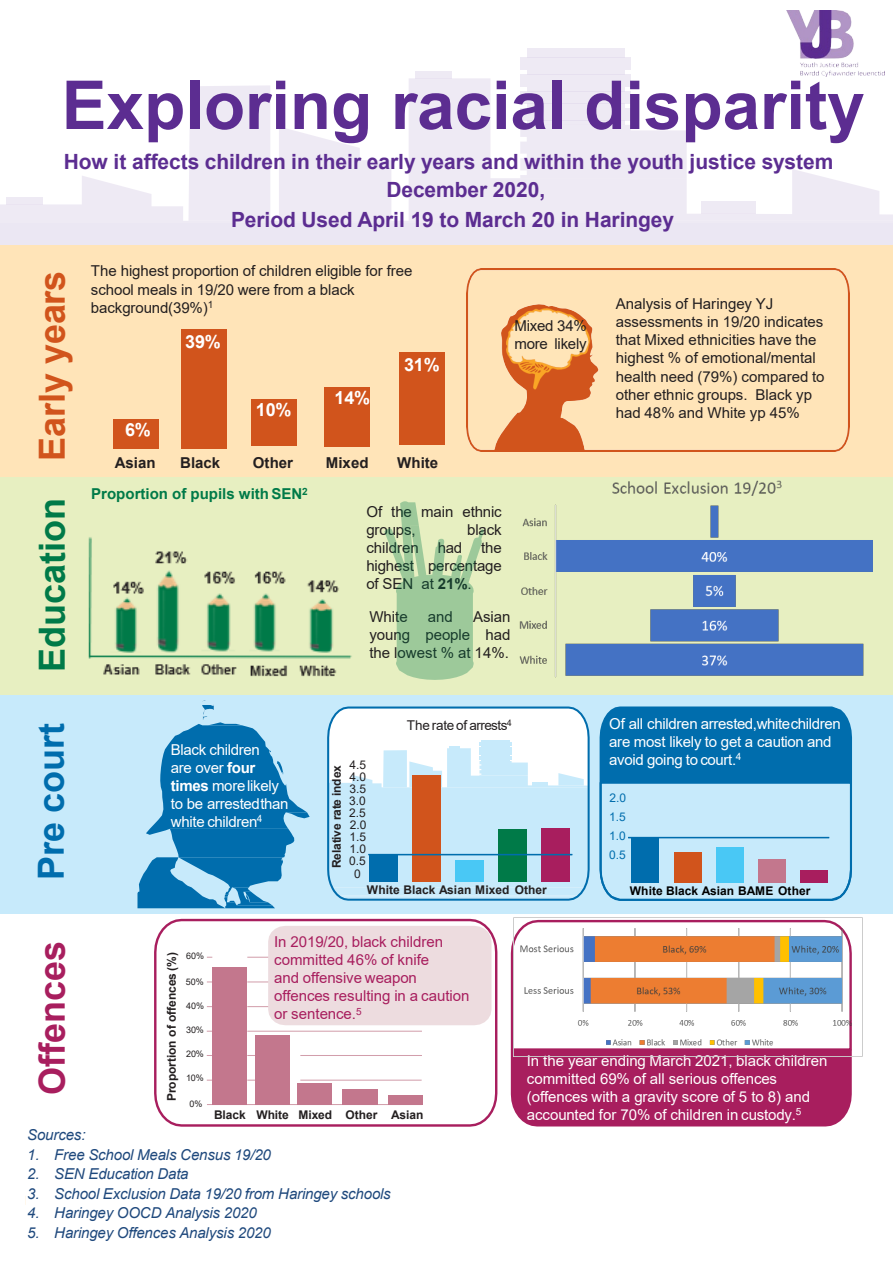
<style>
.page{position:relative;width:893px;height:1263px;background:#fff}
.page>*{position:absolute;margin:0;border:0;box-sizing:border-box;transform-origin:0 0}
.t1{font:700 67.5px "Arial";color:#5c2d91}
.t2{font:700 36px "Arial";color:#d1541c}
.t3{font:700 36px "Arial";color:#007a48}
.t4{font:700 36px "Arial";letter-spacing:-.005em;color:#006dad}
.t5{font:700 36px "Arial";color:#a81e5e}
.t6{font:900 31.5px "Arial";color:#231f20}
.t7{font:700 21px/28.2px "Arial";color:#5c2d91}
.t8{font:700 18px "Arial";letter-spacing:-.01em;color:#fff}
.t9{font:15px/18px "Arial";letter-spacing:-.005em;color:#231f20}
.t10{font:15px/18px "Arial";letter-spacing:-.015em;color:#fff}
.t11{font:italic 15px "Arial";letter-spacing:-.01em;color:#1f497d}
.t12{font:15px/18px "Arial";letter-spacing:-.005em;color:#a81e5e}
.t13{font:700 15px "Arial";color:#007a48}
.t14{font:700 15px "Arial";color:#231f20}
.t15{font:13.5px "Arial";letter-spacing:-.03em;color:#231f20}
.t16{font:700 12px "Arial";color:#231f20}
.t17{font:12px "Arial";color:#231f20}
.t18{font:700 12px "Arial";letter-spacing:.005em;color:#000}
.t19{font:12px "Arial";color:#006dad}
.t20{font:9px "Arial";letter-spacing:-.005em;color:#231f20}
.s1{font-weight:700}
</style>
<div class="page">
<div style="left:0;top:242px;width:893px;height:235px;background:#ffe4b8"></div>
<div style="left:0;top:477px;width:893px;height:219px;background:#e7efc1"></div>
<div style="left:0;top:695px;width:893px;height:218px;background:#c7eafb"></div>
<svg style="left:0;top:176px;width:893px;height:47px;fill:#eeeaf4"></svg>
<div style="left:188px;top:85px;width:82px;height:136px;background:#eeeaf4"></div>
<svg style="left:279px;top:127px;width:112px;height:94px"></svg>
<svg style="left:408px;top:78px;width:485px;height:143px"></svg>
<svg style="left:792px;top:169px;width:87px;height:45px"></svg>
<div style="left:701px;top:201px;width:54px;height:13px;background:#eeeaf4"></div>
<div style="left:6px;top:197px;width:37px;height:7px;background:#eeeaf4"></div>
<div style="left:520px;top:125px;width:166px;height:53px;background:#eeeaf4"></div>
<div style="left:526px;top:120px;width:98px;height:5px;background:#eeeaf4"></div>
<div style="left:520px;top:108px;width:111px;height:12px;background:#eeeaf4"></div>
<div style="left:526px;top:103px;width:98px;height:5px;background:#eeeaf4"></div>
<div style="left:520px;top:91px;width:111px;height:12px;background:#eeeaf4"></div>
<hr style="left:526px;top:87px;width:98px;height:4px;background:#eeeaf4">
<div style="left:520px;top:75px;width:111px;height:12px;background:#eeeaf4"></div>
<div style="left:415px;top:71px;width:37px;height:7px;background:#eeeaf4"></div>
<div style="left:526px;top:70px;width:98px;height:5px;background:#eeeaf4"></div>
<div style="left:520px;top:58px;width:111px;height:12px;background:#eeeaf4"></div>
<div style="left:526px;top:49px;width:98px;height:9px;background:#eeeaf4"></div>
<img style="left:786px;top:10px;width:98px;height:67px">
<img style="left:202px;top:701px;width:11px;height:19px">
<svg style="left:137px;top:722px;width:172px;height:186px"></svg>
<svg style="left:327px;top:706px;width:263px;height:195px"></svg>
<svg style="left:599px;top:707px;width:253px;height:194px"></svg>
<div style="left:631px;top:838px;width:28px;height:44px;background:#006dad"></div>
<hr style="left:628px;top:837px;width:201px;height:1px;background:#006dad">
<svg style="left:154px;top:918px;width:344px;height:209px"></svg>
<img style="left:466px;top:268px;width:383px;height:183px">
<svg style="left:384px;top:501px;width:100px;height:179px"></svg>
<div style="left:511px;top:1049px;width:340px;height:77px;background:#a81e5e"></div>
<div style="left:757px;top:860px;width:28px;height:23px;background:#c3778d"></div>
<div style="left:715px;top:847px;width:28px;height:36px;background:#49c8f5"></div>
<div style="left:800px;top:871px;width:27px;height:12px;background:#a81e5e"></div>
<div style="left:673px;top:852px;width:28px;height:31px;background:#d1541c"></div>
<hr style="left:300px;top:1055px;width:122px;height:1px;background:#d29eab">
<hr style="left:207px;top:1104px;width:214px;height:1px;background:#d29eab">
<hr style="left:300px;top:1080px;width:121px;height:1px;background:#d29eab">
<hr style="left:247px;top:957px;width:174px;height:1px;background:#d29eab">
<hr style="left:247px;top:1031px;width:175px;height:1px;background:#d29eab">
<hr style="left:247px;top:1006px;width:175px;height:1px;background:#d29eab">
<hr style="left:247px;top:981px;width:174px;height:1px;background:#d29eab">
<div style="left:255px;top:1035px;width:34px;height:69px;background:#c3778d"></div>
<div style="left:212px;top:967px;width:35px;height:138px;background:#c3778d"></div>
<div style="left:297px;top:1084px;width:35px;height:21px;background:#c3778d"></div>
<div style="left:268px;top:926px;width:223px;height:99px;background:#eddcdf"></div>
<div style="left:0;top:223px;width:893px;height:22px;background:#ebe7f3"></div>
<div style="left:400px;top:352px;width:45px;height:93px;background:#d1541c"></div>
<div style="left:251px;top:399px;width:46px;height:47px;background:#d1541c"></div>
<div style="left:325px;top:387px;width:45px;height:60px;background:#d1541c"></div>
<div style="left:181px;top:329px;width:45px;height:120px;background:#d1541c"></div>
<img style="left:388px;top:1095px;width:35px;height:9px">
<img style="left:342px;top:1089px;width:35px;height:15px">
<img style="left:513px;top:918px;width:349px;height:139px">
<div style="left:113px;top:419px;width:45px;height:30px;background:#d1541c"></div>
<img style="left:88px;top:537px;width:264px;height:140px">
<img style="left:519px;top:480px;width:354px;height:198px">
<h2 class="t1" style="left:62px;top:58px;width:804px">Exploring racial disparity</h2>
<p class="t7" style="left:386px;top:148px;width:448px;text-indent:-322px">How it affects children in their early years and within the youth justice system<br>December 2020,</p>
<p class="t7" style="left:231px;top:206px;width:444px">Period Used April 19 to March 20 in Haringey</p>
<p class="t2" style="left:27px;top:461px;width:192px;rotate:-90deg">Early years</p>
<p class="t3" style="left:27px;top:672px;width:175px;rotate:-90deg">Education</p>
<p class="t9" style="left:91px;top:262px;width:323px">The highest proportion of children eligible for free school meals in 19/20 were from a black background(39%)<sup>1</sup></p>
<p class="t8" style="left:185px;top:329px;width:37px">39%</p>
<p class="t8" style="left:256px;top:397px;width:37px">10%</p>
<p class="t8" style="left:334px;top:385px;width:37px">14%</p>
<p class="t8" style="left:404px;top:352px;width:37px">31%</p>
<p class="t8" style="left:125px;top:417px;width:27px">6%</p>
<p class="t14" style="left:115px;top:452px;width:42px">Asian</p>
<p class="t14" style="left:180px;top:452px;width:42px">Black</p>
<p class="t14" style="left:253px;top:452px;width:42px">Other</p>
<p class="t14" style="left:326px;top:452px;width:44px">Mixed</p>
<p class="t14" style="left:397px;top:452px;width:42px">White</p>
<p class="t13" style="left:91px;top:483px;width:218px">Proportion of pupils withSEN<sup>2</sup></p>
<p class="t9" style="left:366px;top:503px;width:137px">Of the main ethnic groups,</p>
<p class="t9" style="left:467px;top:521px;width:36px">black</p>
<p class="t6" style="left:531px;top:302px;width:43px">3x</p>
<p class="t9" style="left:514px;top:317px;width:74px">Mixed 34% more likely</p>
<p class="t9" style="left:366px;top:539px;width:137px;text-align:justify;text-indent:71px">had the highest percentage of SEN at <span class="s1">21%</span>.</p>
<p class="t9" style="left:369px;top:608px;width:40px">White</p>
<p class="t9" style="left:428px;top:608px;width:26px">and</p>
<p class="t9" style="left:366px;top:539px;width:54px">children</p>
<p class="t9" style="left:369px;top:608px;width:143px;text-align:justify;text-indent:104px">Asian young people had the lowest % at 14%.</p>
<p class="t9" style="left:615px;top:295px;width:210px">Analysis of Haringey YJ assessments in 19/20 indicates that Mixed ethnicities have the highest % of emotional/mental health need (79%) compared to other ethnic groups. Black yp had 48% and White yp 45%</p>
<p class="t4" style="left:26px;top:880px;width:158px;rotate:-90deg">Pre court</p>
<p class="t5" style="left:27px;top:1095px;width:155px;rotate:-90deg">Offences</p>
<p class="t10" style="left:171px;top:740px;width:110px">Black children are over <span class="s1">four times</span> morelikely</p>
<p class="t10" style="left:171px;top:794px;width:119px">to be arrestedthan white children<sup>4</sup></p>
<p class="t15" style="left:407px;top:716px;width:106px">The rate of arrests<sup>4</sup></p>
<p class="t16" style="left:328px;top:868px;width:104px;rotate:-90deg">Relative rate index</p>
<p class="t17" style="left:349px;top:756px;width:18px">4.5</p>
<p class="t17" style="left:349px;top:768px;width:18px">4.0</p>
<p class="t17" style="left:349px;top:780px;width:18px">3.5</p>
<p class="t17" style="left:349px;top:792px;width:18px">3.0</p>
<p class="t17" style="left:349px;top:804px;width:18px">2.5</p>
<p class="t17" style="left:350px;top:816px;width:18px">2.0</p>
<p class="t17" style="left:349px;top:828px;width:18px">1.5</p>
<p class="t17" style="left:349px;top:840px;width:18px">1.0</p>
<p class="t17" style="left:349px;top:852px;width:18px">0.5</p>
<p class="t17" style="left:354px;top:866px;width:8px">0</p>
<p class="t16" style="left:367px;top:881px;width:181px">White Black Asian Mixed Other</p>
<p class="t10" style="left:609px;top:715px;width:233px">Of all children arrested,whitechildren are most likely to get a caution and avoid going to court.<sup>4</sup></p>
<p class="t19" style="left:609px;top:790px;width:18px">2.0</p>
<p class="t19" style="left:609px;top:809px;width:18px">1.5</p>
<p class="t19" style="left:609px;top:828px;width:18px">1.0</p>
<p class="t19" style="left:609px;top:847px;width:18px">0.5</p>
<p class="t18" style="left:630px;top:882px;width:182px">White Black Asian BAME Other</p>
<p class="t16" style="left:163px;top:1101px;width:151px;rotate:-90deg">Proportion of offences (%)</p>
<p class="t20" style="left:186px;top:950px;width:19px">60%</p>
<p class="t20" style="left:186px;top:975px;width:19px">50%</p>
<p class="t20" style="left:186px;top:1000px;width:19px">40%</p>
<p class="t20" style="left:186px;top:1024px;width:19px">30%</p>
<p class="t20" style="left:186px;top:1048px;width:19px">20%</p>
<p class="t20" style="left:186px;top:1072px;width:19px">10%</p>
<p class="t20" style="left:189px;top:1098px;width:14px">0%</p>
<p class="t12" style="left:274px;top:933px;width:170px">In 2019/20, black children committed 46% of knife</p>
<p class="t12" style="left:274px;top:969px;width:144px">and offensive weapon</p>
<p class="t12" style="left:274px;top:987px;width:197px">offences resulting in a caution or sentence.<sup>5</sup></p>
<p class="t16" style="left:214px;top:1106px;width:211px">Black White Mixed Other Asian</p>
<p class="t10" style="left:527px;top:1051px;width:302px">In the year ending March 2021, black children committed 69% of all serious offences (offences with a gravity score of 5 to 8) and accounted for 70% of children in custody.<sup>5</sup></p>
<p class="t11" style="left:27px;top:1125px;width:60px">Sources:</p>
<p class="t11" style="left:27px;top:1145px;width:245px">1. Free School Meals Census 19/20</p>
<p class="t11" style="left:27px;top:1164px;width:163px">2. SEN Education Data</p>
<p class="t11" style="left:27px;top:1184px;width:365px">3. School Exclusion Data 19/20 from Haringey schools</p>
<p class="t11" style="left:27px;top:1203px;width:231px">4. Haringey OOCD Analysis 2020</p>
<p class="t11" style="left:27px;top:1223px;width:245px">5. Haringey Offences Analysis 2020</p>
</div>
